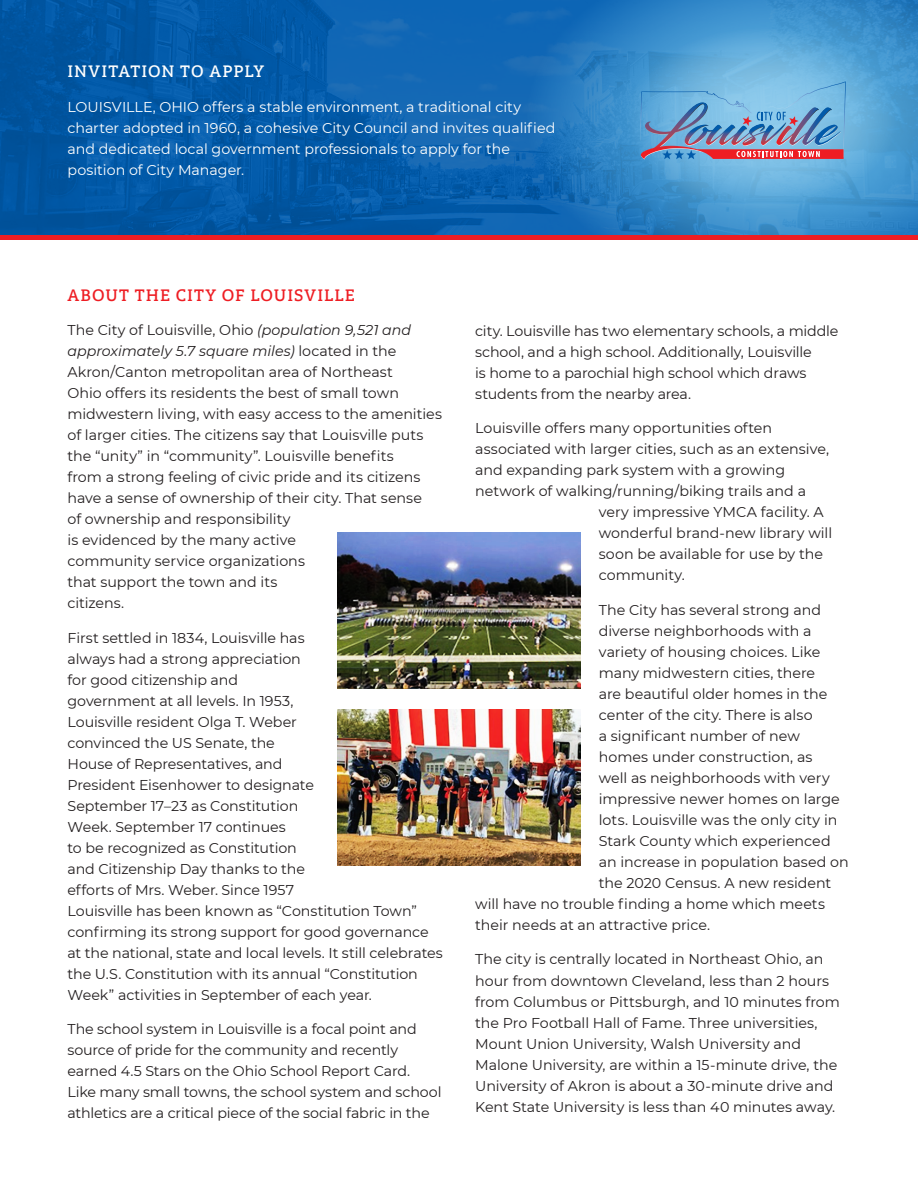
<style>
.page{position:relative;width:918px;height:1188px;background:#fff}
.page>*{position:absolute;margin:0;border:0;box-sizing:border-box;transform-origin:0 0}
.t1{font:600 16.5px "Multiple Slab Pro";letter-spacing:.065em;color:#ee1d23}
.t2{font:600 16.5px "Multiple Slab Pro";letter-spacing:.055em;color:#fff}
.t3{font:14.25px/21px "Montserrat";letter-spacing:-.005em;color:#231f20}
.t4{font:14.25px/21px "Montserrat";color:#fff}
.s1{font-style:italic}
</style>
<div class="page">
<img style="left:0;top:0;width:525px;height:236px">
<svg style="left:525px;top:0;width:393px;height:236px;background:#2f81c2"></svg>
<svg style="left:626px;top:28px;width:271px;height:182px;background:#5faad9"></svg>
<img style="left:337px;top:532px;width:244px;height:156px">
<img style="left:337px;top:710px;width:244px;height:156px">
<hr style="left:0;top:236px;width:918px;height:4px;background:#ee1d23">
<svg style="left:640px;top:81px;width:206px;height:78px;background:#7fa0c6"></svg>
<p class="t2" style="left:68px;top:61px;width:198px">INVITATION TO APPLY</p>
<p class="t4" style="left:68px;top:96px;width:490px">LOUISVILLE, OHIO offers a stable environment, a traditional city charter adopted in 1960, a cohesive City Council and invites qualified and dedicated local government professionals to apply for the position of City Manager.</p>
<p class="t1" style="left:68px;top:285px;width:289px">ABOUT THE CITY OF LOUISVILLE</p>
<p class="t3" style="left:68px;top:319px;width:376px">The City of Louisville, Ohio <span class="s1">(population 9,521 and approximately 5.7 square miles)</span> located in the Akron/Canton metropolitan area of Northeast<br>Ohio offers its residents the best of small town midwestern living, with easy access to the amenities of larger cities. The citizens say that Louisville puts the “unity” in “community”. Louisville benefits<br>from a strong feeling of civic pride and its citizens have a sense of ownership of their city. That sense<br>of ownership and responsibility<br>is evidenced by the many active<br>community service organizations<br>that support the town and its<br>citizens.</p>
<p class="t3" style="left:68px;top:627px;width:377px">First settled in 1834, Louisville has<br>always had a strong appreciation<br>for good citizenship and<br>government at all levels. In 1953,<br>Louisville resident Olga T. Weber<br>convinced the US Senate, the<br>House of Representatives, and<br>President Eisenhower to designate<br>September 17–23 as Constitution<br>Week. September 17 continues<br>to be recognized as Constitution<br>and Citizenship Day thanks to the<br>efforts of Mrs. Weber. Since 1957<br>Louisville has been known as “Constitution Town” confirming its strong support for good governance at the national, state and local levels. It still celebrates the U.S. Constitution with its annual “Constitution Week” activities in September of each year.</p>
<p class="t3" style="left:68px;top:1018px;width:376px">The school system in Louisville is a focal point and source of pride for the community and recently earned 4.5 Stars on the Ohio School Report Card.<br>Like many small towns, the school system and school athletics are a critical piece of the social fabric in the</p>
<p class="t3" style="left:475px;top:320px;width:365px">city. Louisville has two elementary schools, a middle school, and a high school. Additionally, Louisville<br>is home to a parochial high school which draws students from the nearby area.</p>
<p class="t3" style="left:475px;top:417px;width:299px">Louisville offers many opportunities often</p>
<p class="t3" style="left:475px;top:438px;width:356px">associated with larger cities, such as an extensive,</p>
<p class="t3" style="left:475px;top:459px;width:312px">and expanding park system with a growing</p>
<p class="t3" style="left:475px;top:480px;width:332px">network of walking/running/biking trails and a</p>
<p class="t3" style="left:599px;top:501px;width:227px">very impressive YMCA facility. A</p>
<p class="t3" style="left:599px;top:522px;width:235px">wonderful brand-new library will</p>
<p class="t3" style="left:599px;top:543px;width:226px">soon be available for use by the</p>
<p class="t3" style="left:599px;top:564px;width:87px">community.</p>
<p class="t3" style="left:599px;top:599px;width:224px">The City has several strong and</p>
<p class="t3" style="left:599px;top:620px;width:214px">diverse neighborhoods with a</p>
<p class="t3" style="left:599px;top:641px;width:223px">variety of housing choices. Like</p>
<p class="t3" style="left:599px;top:662px;width:218px">many midwestern cities, there</p>
<p class="t3" style="left:599px;top:683px;width:230px">are beautiful older homes in the</p>
<p class="t3" style="left:599px;top:704px;width:215px">center of the city. There is also</p>
<p class="t3" style="left:599px;top:725px;width:203px">a significant number of new</p>
<p class="t3" style="left:599px;top:746px;width:215px">homes under construction, as</p>
<p class="t3" style="left:599px;top:767px;width:233px">well as neighborhoods with very</p>
<p class="t3" style="left:599px;top:788px;width:243px">impressive newer homes on large</p>
<p class="t3" style="left:599px;top:809px;width:240px">lots. Louisville was the only city in</p>
<p class="t3" style="left:599px;top:830px;width:233px">Stark County which experienced</p>
<p class="t3" style="left:599px;top:851px;width:252px">an increase in population based on</p>
<p class="t3" style="left:599px;top:872px;width:234px">the 2020 Census. A new resident</p>
<p class="t3" style="left:475px;top:893px;width:351px">will have no trouble finding a home which meets</p>
<p class="t3" style="left:475px;top:914px;width:236px">their needs at an attractive price.</p>
<p class="t3" style="left:475px;top:948px;width:366px">The city is centrally located in Northeast Ohio, an hour from downtown Cleveland, less than 2 hours from Columbus or Pittsburgh, and 10 minutes from the Pro Football Hall of Fame. Three universities, Mount Union University, Walsh University and Malone University, are within a 15-minute drive, the University of Akron is about a 30-minute drive and Kent State University is less than 40 minutes away.</p>
</div>
